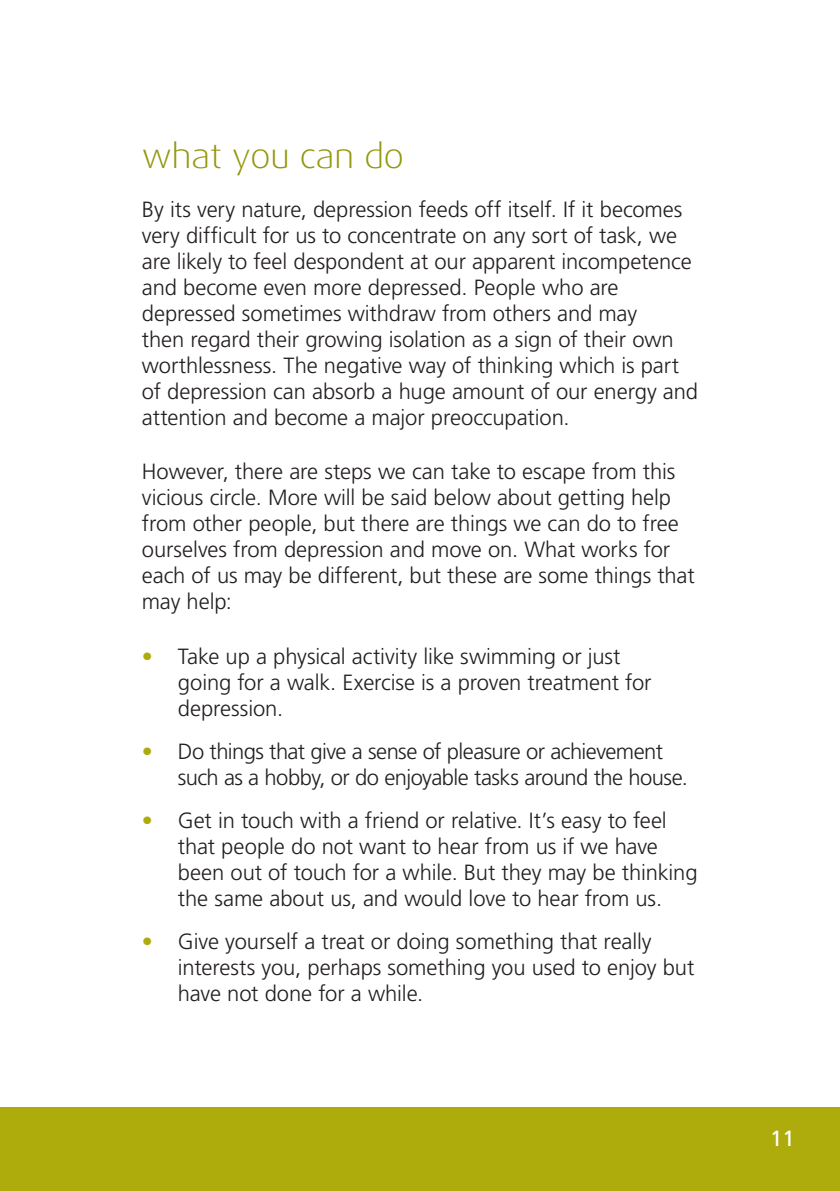
<style>
.page{position:relative;width:840px;height:1191px;background:#fff}
.page>*{position:absolute;margin:0;border:0;box-sizing:border-box;transform-origin:0 0}
.Heading1{font:300 34px "Dax Wide";color:#92970c}
.body_text_1{font:300 22px/26px "Frutiger";letter-spacing:-.005em;color:#231f20}
.body_bullet{font:300 22px/26px "Frutiger";letter-spacing:-.01em;color:#231f20}
.t1{font:22px "Frutiger";color:#fff}
.t2{font:300 22px "Frutiger";color:#aeac0c}
.s1{font-size:20px}
</style>
<div class="page">
<div style="left:0;top:1107px;width:839px;height:84px;background:#aeac0c"></div>
<p class="Heading1" style="left:142px;top:138px;width:263px">what you can do</p>
<p class="body_text_1" style="left:142px;top:196px;width:557px">By its very nature, depression feeds off itself. If it becomes very difficult for us to concentrate on any sort of task, we are likely to feel despondent at our apparent incompetence and become even more depressed. People who are depressed sometimes withdraw from others and may<br>then regard their growing isolation as a sign of their own worthlessness. The negative way of thinking which is part of depression can absorb a huge amount of our energy and attention and become a major preoccupation.</p>
<p class="body_text_1" style="left:142px;top:458px;width:554px">However, there are steps we can take to escape from this vicious circle. More will be said below about getting help from other people, but there are things we can do to free ourselves from depression and move on. What works for each of us may be different, but these are some things that may help:</p>
<p class="body_bullet" style="left:178px;top:643px;width:475px">Take up a physical activity like swimming or just going for a walk. Exercise is a proven treatment for depression.</p>
<p class="body_bullet" style="left:178px;top:738px;width:511px">Do things that give a sense of pleasure or achievement such as a hobby, or do enjoyable tasks around the house.</p>
<p class="body_bullet" style="left:178px;top:807px;width:521px">Get in touch with a friend or relative. It’s easy to feel that people do not want to hear from us if we have been out of touch for a while. But they may be thinking the same about us, and would love to hear from us.</p>
<p class="body_bullet" style="left:178px;top:928px;width:517px">Give yourself a treat or doing something that really interests you, perhaps something you used to enjoy but have not done for a while.</p>
<p class="t2" style="left:142px;top:643px;width:12px">•</p>
<p class="t2" style="left:142px;top:738px;width:12px">•</p>
<p class="t2" style="left:142px;top:807px;width:12px">•</p>
<p class="t2" style="left:142px;top:928px;width:12px">•</p>
<p class="t1" style="left:769px;top:1125px;width:12px">11<span class="s1">11</span></p>
</div>
